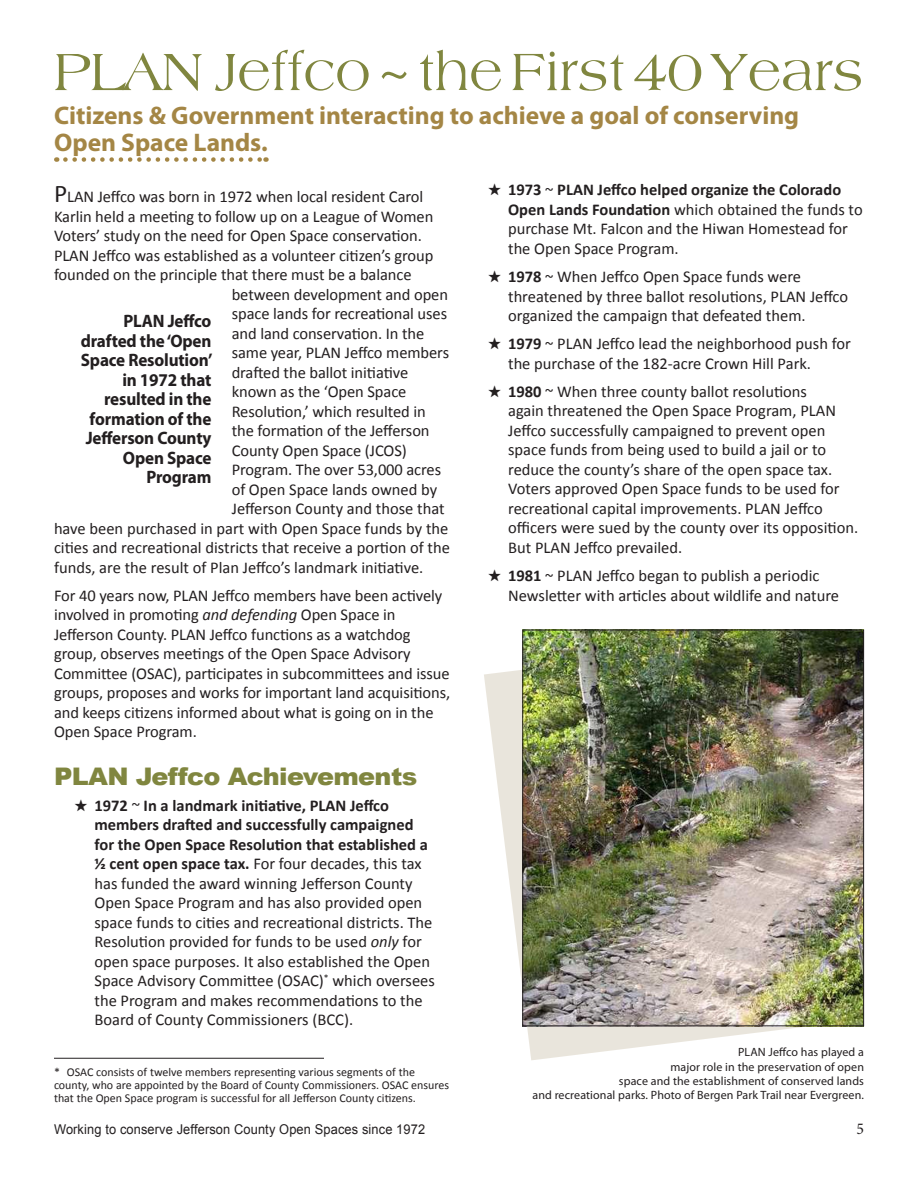
<style>
.page{position:relative;width:918px;height:1188px;background:#fff}
.page>*{position:absolute;margin:0;border:0;box-sizing:border-box;transform-origin:0 0}
.PJ-EditionTitle{font:57px "Amphion";letter-spacing:-.01em;color:#80863f;scale:.95 1}
.PJ-EditionHeadline-n{font:700 25.5px/27px "Myriad Pro";color:#a48645}
.PJ-Text{font:900 24.15px "Arial";letter-spacing:-.025em;color:#80863f;scale:1.05 1}
.PJ-QuotationInset{font:700 18px/19.5px "Myriad Pro";letter-spacing:-.01em;color:#231f20;text-align:right;scale:.95 1}
.PJ-TextBulleted{font:16.5px/19.5px "Calibri";color:#231f20}
.PJ-Text-2{font:16.5px/19.5px "Calibri";letter-spacing:-.005em;color:#231f20}
.PJ-PageNumber{font:16.5px "Minion Pro";color:#231f20;scale:.95 1}
.PJ-PageNumber-2{font:13.5px "Arial";letter-spacing:.01em;color:#231f20;scale:.95 1}
.PJ-Footnote{font:12px/12.8px "Calibri";color:#231f20}
.PJ-Captions{font:12px/14.4px "Myriad Pro";letter-spacing:.01em;color:#231f20;text-align:right}
.s1{font-size:25.5px}
.s2{font-style:italic}
.s3{font-family:"Quanta Pi Four SSK"}
.s4{font-weight:700}
</style>
<div class="page">
<svg style="left:484px;top:634px;width:380px;height:426px"></svg>
<img style="left:525px;top:632px;width:337px;height:392px">
<div style="left:523px;top:630px;width:341px;height:396px;border:1px solid #231f20"></div>
<hr style="left:54px;top:1058px;width:270px;height:1px;background:#231f20">
<svg style="left:65px;top:157px;width:202px;height:5px"></svg>
<p class="PJ-EditionTitle" style="left:54px;top:39px;width:854px">PLAN Jeffco ~ the First 40 Years</p>
<p class="PJ-EditionHeadline-n" style="left:54px;top:101px;width:747px">Citizens &amp; Government interacting to achieve a goal of conserving<br>Open Space Lands.</p>
<p class="PJ-Text-2" style="left:54px;top:186px;width:371px"><span class="s1">P</span>LAN Jeffco was born in 1972 when local resident Carol</p>
<p class="PJ-Text-2" style="left:54px;top:206px;width:381px">Karlin held a meeting to follow up on a League of Women</p>
<p class="PJ-Text-2" style="left:54px;top:225px;width:369px">Voters’ study on the need for Open Space conservation.</p>
<p class="PJ-Text-2" style="left:54px;top:245px;width:381px">PLAN Jeffco was established as a volunteer citizen’s group</p>
<p class="PJ-Text-2" style="left:54px;top:264px;width:359px">founded on the principle that there must be a balance</p>
<p class="PJ-Text-2" style="left:232px;top:284px;width:218px">between development and open</p>
<p class="PJ-Text-2" style="left:232px;top:303px;width:217px">space lands for recreational uses</p>
<p class="PJ-Text-2" style="left:232px;top:323px;width:194px">and land conservation. In the</p>
<p class="PJ-Text-2" style="left:232px;top:342px;width:219px">same year, PLAN Jeffco members</p>
<p class="PJ-Text-2" style="left:232px;top:362px;width:178px">drafted the ballot initiative</p>
<p class="PJ-Text-2" style="left:232px;top:381px;width:176px">known as the ‘Open Space</p>
<p class="PJ-Text-2" style="left:232px;top:401px;width:196px">Resolution,’ which resulted in</p>
<p class="PJ-Text-2" style="left:232px;top:420px;width:199px">the formation of the Jefferson</p>
<p class="PJ-Text-2" style="left:232px;top:440px;width:177px">County Open Space (JCOS)</p>
<p class="PJ-Text-2" style="left:232px;top:459px;width:211px">Program. The over 53,000 acres</p>
<p class="PJ-Text-2" style="left:232px;top:479px;width:207px">of Open Space lands owned by</p>
<p class="PJ-Text-2" style="left:232px;top:498px;width:214px">Jefferson County and those that</p>
<p class="PJ-Text-2" style="left:54px;top:518px;width:396px">have been purchased in part with Open Space funds by the</p>
<p class="PJ-Text-2" style="left:54px;top:537px;width:398px">cities and recreational districts that receive a portion of the</p>
<p class="PJ-Text-2" style="left:54px;top:557px;width:371px">funds, are the result of Plan Jeffco’s landmark initiative.</p>
<p class="PJ-Text-2" style="left:54px;top:585px;width:398px">For 40 years now, PLAN Jeffco members have been actively involved in promoting <span class="s2">and defending</span> Open Space in Jefferson County. PLAN Jeffco functions as a watchdog group, observes meetings of the Open Space Advisory Committee (OSAC), participates in subcommittees and issue groups, proposes and works for important land acquisitions, and keeps citizens informed about what is going on in the Open Space Program.</p>
<p class="PJ-Text" style="left:54px;top:758px;width:347px">PLAN Jeffco Achievements</p>
<p class="PJ-TextBulleted" style="left:94px;top:795px;width:342px;text-indent:-20px"><span class="s3">W</span> <span class="s4">1972</span> ~ <span class="s4">In a landmark initiative, PLAN Jeffco members drafted and successfully campaigned for the Open Space Resolution that established a ½ cent open space tax.</span> For four decades, this tax has funded the award winning Jefferson County Open Space Program and has also provided open space funds to cities and recreational districts. The Resolution provided for funds to be used <span class="s2">only</span> for open space purposes. It also established the Open Space Advisory Committee (OSAC)<sup>*</sup> which oversees the Program and makes recommendations to the Board of County Commissioners (BCC).</p>
<p class="PJ-Footnote" style="left:54px;top:1065px;width:397px">* OSAC consists of twelve members representing various segments of the county, who are appointed by the Board of County Commissioners. OSAC ensures that the Open Space program is successful for all Jefferson County citizens.</p>
<p class="PJ-QuotationInset" style="left:81px;top:311px;width:140px">PLAN Jeffco drafted the ‘Open<br>Space Resolution’ in 1972 that resulted in the formation of the<br>Jefferson County<br>Open Space<br>Program</p>
<p class="PJ-TextBulleted" style="left:508px;top:179px;width:356px;text-indent:-20px"><span class="s3">W</span> <span class="s4">1973</span> ~ <span class="s4">PLAN Jeffco helped organize the Colorado Open Lands Foundation</span> which obtained the funds to purchase Mt. Falcon and the Hiwan Homestead for the Open Space Program.</p>
<p class="PJ-TextBulleted" style="left:508px;top:266px;width:341px;text-indent:-20px"><span class="s3">W</span> <span class="s4">1978</span> ~ When Jeffco Open Space funds were threatened by three ballot resolutions, PLAN Jeffco organized the campaign that defeated them.</p>
<p class="PJ-TextBulleted" style="left:508px;top:333px;width:344px;text-indent:-20px"><span class="s3">W</span> <span class="s4">1979</span> ~ PLAN Jeffco lead the neighborhood push for the purchase of the 182-acre Crown Hill Park.</p>
<p class="PJ-TextBulleted" style="left:508px;top:381px;width:352px;text-indent:-20px"><span class="s3">W</span> <span class="s4">1980</span> ~ When three county ballot resolutions<br>again threatened the Open Space Program, PLAN Jeffco successfully campaigned to prevent open space funds from being used to build a jail or to reduce the county’s share of the open space tax.<br>Voters approved Open Space funds to be used for recreational capital improvements. PLAN Jeffco officers were sued by the county over its opposition.<br>But PLAN Jeffco prevailed.</p>
<p class="PJ-TextBulleted" style="left:508px;top:565px;width:333px;text-indent:-20px"><span class="s3">W</span> <span class="s4">1981</span> ~ PLAN Jeffco began to publish a periodic<br>Newsletter with articles about wildlife and nature</p>
<p class="PJ-Captions" style="left:532px;top:1045px;width:333px">PLAN Jeffco has played a<br>major role in the preservation of open<br>space and the establishment of conserved lands<br>and recreational parks. Photo of Bergen Park Trail near Evergreen.</p>
<p class="PJ-PageNumber-2" style="left:54px;top:1120px;width:392px">Working to conserve Jefferson County Open Spaces since 1972</p>
<p class="PJ-PageNumber" style="left:856px;top:1118px;width:9px">5</p>
</div>
